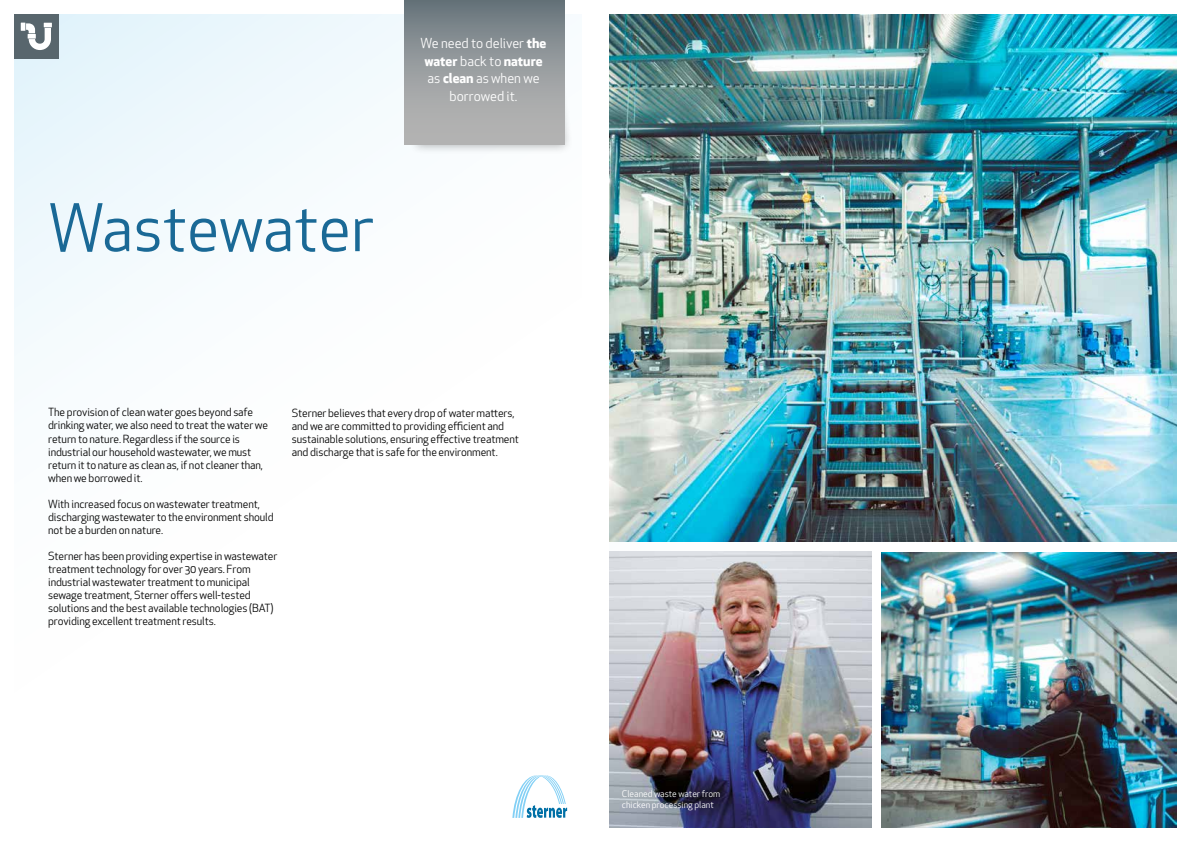
<style>
.page{position:relative;width:1191px;height:842px;background:#fff}
.page>*{position:absolute;margin:0;border:0;box-sizing:border-box;transform-origin:0 0}
.t1{font:64px "Apex New";color:#1a6996}
.t2{font:13.5px/17.5px "Apex New";color:#fff;text-align:center}
.t3{font:11px/13px "Apex New";letter-spacing:-.01em;color:#000}
.t4{font:9px/10.8px "Apex New";color:#fff}
.s1{font-weight:700}
</style>
<div class="page">
<div style="left:14px;top:14px;width:567px;height:814px;background:linear-gradient(to bottom,#eff8fc,#fff)"></div>
<img style="left:609px;top:552px;width:262px;height:276px">
<div style="left:408px;top:0;width:165px;height:154px;background:#000;opacity:.3"></div>
<div style="left:404px;top:0;width:160px;height:145px;background:linear-gradient(to bottom,#6e7a81,#bfbdbb)"></div>
<div style="left:14px;top:14px;width:44px;height:44px;background:#58666d"></div>
<svg style="left:21px;top:23px;width:31px;height:27px"></svg>
<div style="left:28px;top:34px;width:8px;height:5px;background:#fff"></div>
<svg style="left:512px;top:775px;width:55px;height:43px"></svg>
<img style="left:882px;top:553px;width:294px;height:275px">
<img style="left:609px;top:14px;width:567px;height:527px">
<h1 class="t1" style="left:48px;top:187px;width:327px">Wastewater</h1>
<p class="t2" style="left:420px;top:35px;width:127px">We need to deliver <span class="s1">the water</span> back to <span class="s1">nature </span>as <span class="s1">clean</span> as when we borrowed it.</p>
<p class="t3" style="left:48px;top:406px;width:221px">The provision of clean water goes beyond safe drinking water, we also need to treat the water we return to nature. Regardless if the source is industrial our household wastewater, we must return it to nature as clean as, if not cleaner than, when we borrowed it.</p>
<p class="t3" style="left:48px;top:497px;width:227px">With increased focus on wastewater treatment, discharging wastewater to the environment should not be a burden on nature.</p>
<p class="t3" style="left:48px;top:549px;width:231px">Sterner has been providing expertise in wastewater treatment technology for over 30 years. From industrial wastewater treatment to municipal sewage treatment, Sterner offers well-tested solutions and the best available technologies (BAT) providing excellent treatment results.</p>
<p class="t3" style="left:292px;top:406px;width:229px">Sterner believes that every drop of water matters, and we are committed to providing efficient and sustainable solutions, ensuring effective treatment and discharge that is safe for the environment.</p>
<p class="t4" style="left:622px;top:788px;width:100px">Cleaned waste water from chicken processing plant</p>
</div>
